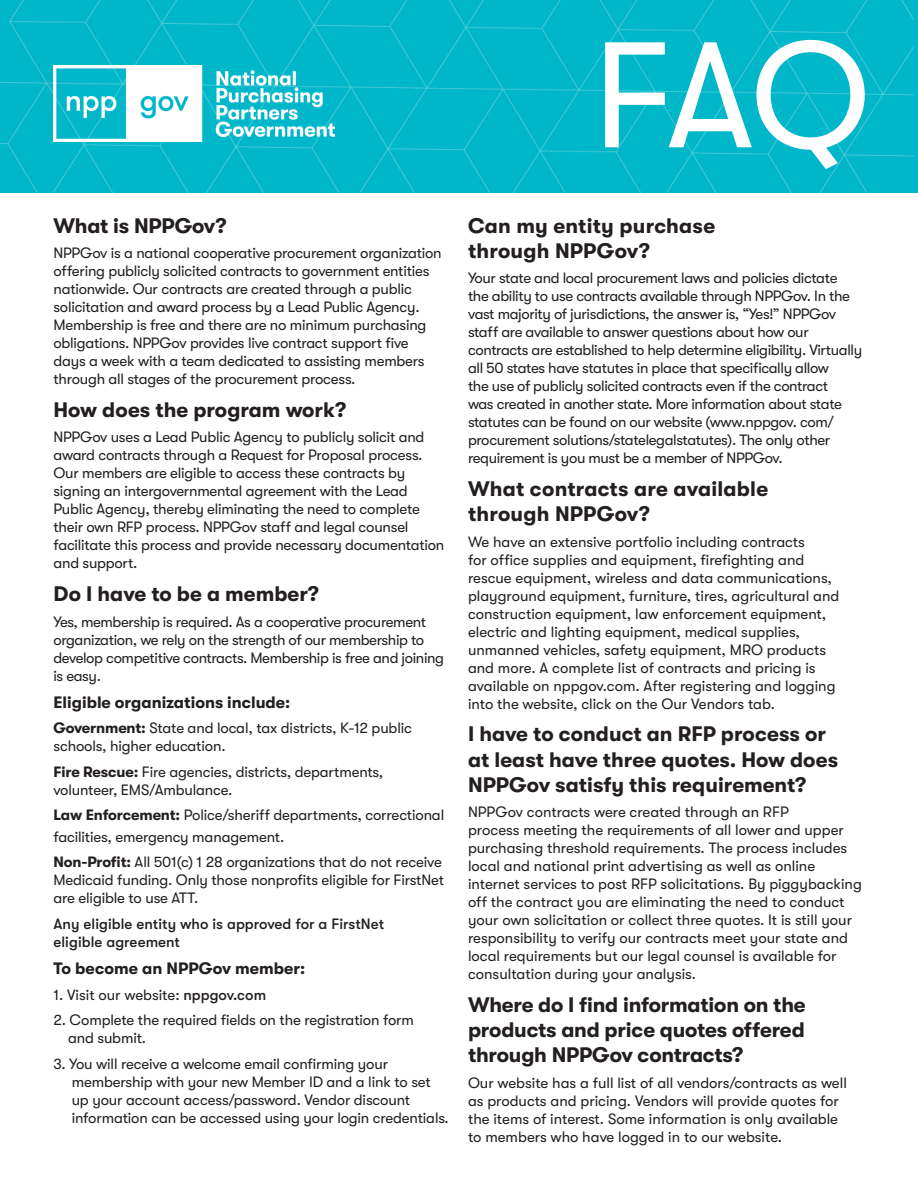
<style>
.page{position:relative;width:918px;height:1188px;background:#fff}
.page>*{position:absolute;margin:0;border:0;box-sizing:border-box;transform-origin:0 0}
.t1{font:150px "GT Walsheim Pro";color:#fff}
.t2{font:700 21px/25.2px "GT Walsheim Pro";color:#231f20}
.t3{font:700 16.5px "GT Walsheim Pro";color:#231f20}
.t4{font:15px/18px "GT Walsheim Pro";letter-spacing:-.015em;color:#231f20}
.t5{font:500 15px/18px "GT Walsheim Pro";letter-spacing:.005em;color:#231f20}
.s1{font-weight:700}
.s2{font-weight:500}
</style>
<div class="page">
<div style="left:0;top:0;width:918px;height:193px;background:#00b6c9"></div>
<img style="left:53px;top:66px;width:282px;height:76px">
<p class="t2" style="left:53px;top:213px;width:174px">What is NPPGov?</p>
<p class="t4" style="left:53px;top:244px;width:390px">NPPGov is a national cooperative procurement organization offering publicly solicited contracts to government entities nationwide. Our contracts are created through a public solicitation and award process by a Lead Public Agency.<br>Membership is free and there are no minimum purchasing obligations. NPPGov provides live contract support five days a week with a team dedicated to assisting members through all stages of the procurement process.</p>
<p class="t2" style="left:53px;top:397px;width:294px">How does the program work?</p>
<p class="t4" style="left:53px;top:428px;width:392px">NPPGov uses a Lead Public Agency to publicly solicit and award contracts through a Request for Proposal process.<br>Our members are eligible to access these contracts by signing an intergovernmental agreement with the Lead Public Agency, thereby eliminating the need to complete their own RFP process. NPPGov staff and legal counsel facilitate this process and provide necessary documentation and support.</p>
<p class="t2" style="left:53px;top:581px;width:267px">Do I have to be a member?</p>
<p class="t4" style="left:53px;top:613px;width:392px">Yes, membership is required. As a cooperative procurement organization, we rely on the strength of our membership to develop competitive contracts. Membership is free and joining is easy.</p>
<p class="t3" style="left:53px;top:693px;width:238px">Eligible organizations include:</p>
<p class="t4" style="left:53px;top:719px;width:360px"><span class="s1">Government:</span> State and local, tax districts, K-12 public schools, higher education.</p>
<p class="t4" style="left:53px;top:763px;width:331px"><span class="s1">Fire Rescue:</span> Fire agencies, districts, departments, volunteer, EMS/Ambulance.</p>
<p class="t4" style="left:53px;top:805px;width:392px;line-height:21.6px"><span class="s1">Law Enforcement:</span> Police/sheriff departments, correctional facilities, emergency management.</p>
<p class="t4" style="left:53px;top:853px;width:392px"><span class="s1">Non-Profit:</span> All 501(c) 1 28 organizations that do not receive<br>Medicaid funding. Only those nonprofits eligible for FirstNet are eligible to use ATT.</p>
<p class="t5" style="left:53px;top:915px;width:332px">Any eligible entity who is approved for a FirstNet eligible agreement</p>
<p class="t3" style="left:53px;top:959px;width:253px">To become an NPPGov member:</p>
<p class="t4" style="left:53px;top:986px;width:214px">1. Visit our website: <span class="s2">nppgov.com</span></p>
<p class="t4" style="left:68px;top:1011px;width:347px;text-indent:-15px">2. Complete the required fields on the registration form and submit.</p>
<p class="t4" style="left:72px;top:1055px;width:379px;text-indent:-18px">3. You will receive a welcome email confirming your membership with your new Member ID and a link to set up your account access/password. Vendor discount information can be accessed using your login credentials.</p>
<p class="t1" style="left:593px;top:12px;width:279px">FAQ</p>
<p class="t2" style="left:468px;top:213px;width:249px">Can my entity purchase through NPPGov?</p>
<p class="t4" style="left:468px;top:269px;width:396px">Your state and local procurement laws and policies dictate<br>the ability to use contracts available through NPPGov. In the vast majority of jurisdictions, the answer is, “Yes!” NPPGov staff are available to answer questions about how our contracts are established to help determine eligibility. Virtually all 50 states have statutes in place that specifically allow<br>the use of publicly solicited contracts even if the contract<br>was created in another state. More information about state statutes can be found on our website (www.nppgov. com/ procurement solutions/statelegalstatutes). The only other requirement is you must be a member of NPPGov.</p>
<p class="t2" style="left:468px;top:476px;width:302px">What contracts are available through NPPGov?</p>
<p class="t4" style="left:468px;top:533px;width:373px">We have an extensive portfolio including contracts<br>for office supplies and equipment, firefighting and rescue equipment, wireless and data communications, playground equipment, furniture, tires, agricultural and construction equipment, law enforcement equipment, electric and lighting equipment, medical supplies, unmanned vehicles, safety equipment, MRO products and more. A complete list of contracts and pricing is available on nppgov.com. After registering and logging into the website, click on the Our Vendors tab.</p>
<p class="t2" style="left:468px;top:722px;width:372px">I have to conduct an RFP process or at least have three quotes. How does<br>NPPGov satisfy this requirement?</p>
<p class="t4" style="left:468px;top:803px;width:395px">NPPGov contracts were created through an RFP<br>process meeting the requirements of all lower and upper purchasing threshold requirements. The process includes local and national print advertising as well as online internet services to post RFP solicitations. By piggybacking off the contract you are eliminating the need to conduct your own solicitation or collect three quotes. It is still your responsibility to verify our contracts meet your state and local requirements but our legal counsel is available for consultation during your analysis.</p>
<p class="t2" style="left:468px;top:992px;width:339px;text-align:justify">Where do I find information on the products and price quotes offered through NPPGov contracts?</p>
<p class="t4" style="left:468px;top:1074px;width:380px">Our website has a full list of all vendors/contracts as well as products and pricing. Vendors will provide quotes for the items of interest. Some information is only available to members who have logged in to our website.</p>
</div>
